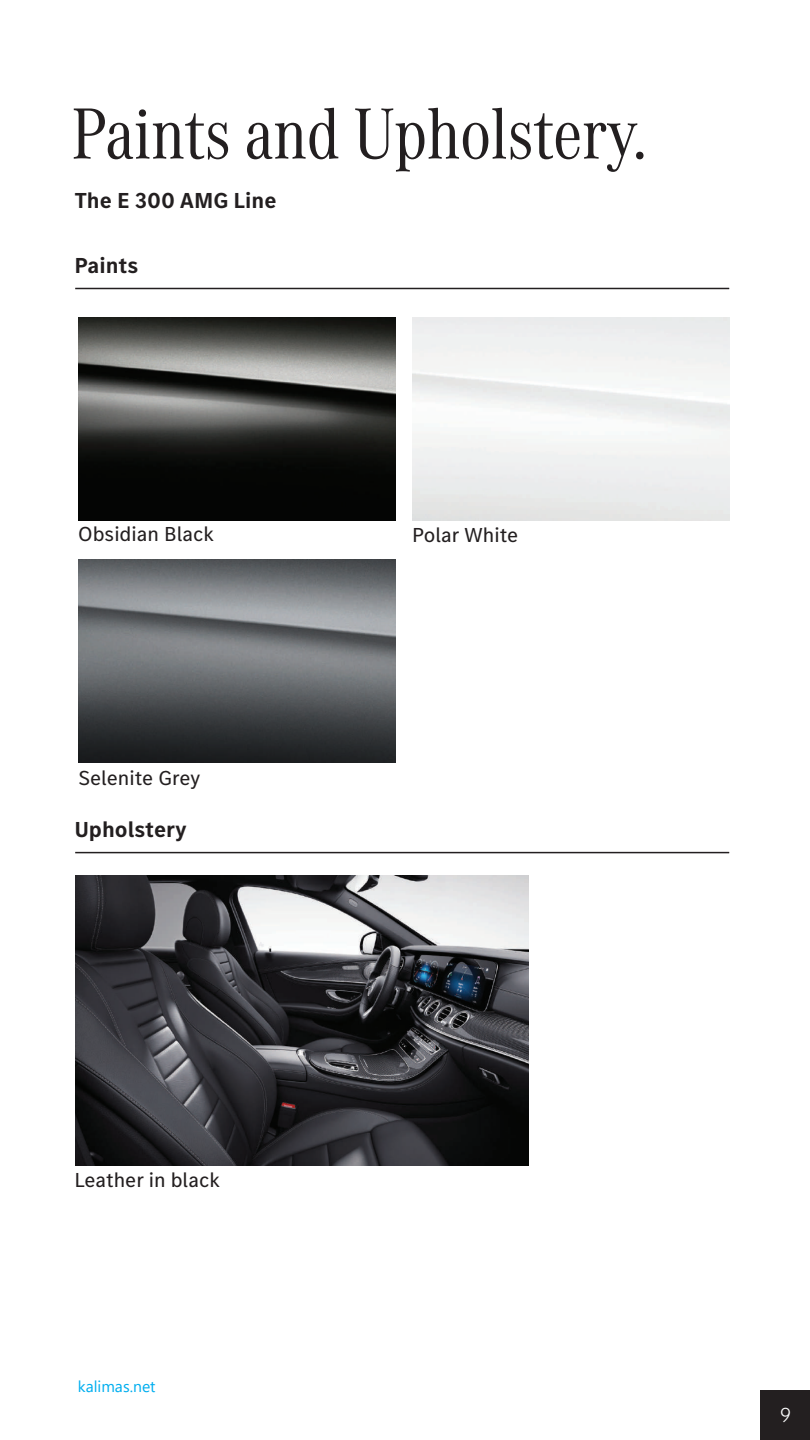
<style>
.page{position:relative;width:810px;height:1440px;background:#fff}
.page>*{position:absolute;margin:0;border:0;box-sizing:border-box;transform-origin:0 0}
.t1{font:75px "MB Corpo A Title Cond";color:#231f20}
.t2{font:700 22.5px "MB Corpo S Text";color:#231f20}
.t3{font:21px "MB Corpo S Text";color:#231f20}
.t4{font:300 21px "MB Corpo S Text";color:#fdfefe}
.t5{font:15.75px "Segoe UI";color:#00aeef}
</style>
<div class="page">
<div style="left:761px;top:1391px;width:49px;height:49px;background:#231f20"></div>
<hr style="left:75px;top:288px;width:654px;height:1px;background:#231f20">
<hr style="left:75px;top:852px;width:654px;height:1px;background:#231f20">
<img style="left:78px;top:317px;width:317px;height:203px">
<img style="left:75px;top:875px;width:454px;height:291px">
<img style="left:78px;top:560px;width:317px;height:203px">
<h1 class="t1" style="left:71px;top:85px;width:577px">Paints and Upholstery.</h1>
<p class="t2" style="left:74px;top:185px;width:204px">The E 300 AMG Line</p>
<p class="t2" style="left:74px;top:250px;width:66px">Paints</p>
<p class="t3" style="left:78px;top:520px;width:137px">Obsidian Black</p>
<p class="t3" style="left:78px;top:764px;width:124px">Selenite Grey</p>
<p class="t2" style="left:74px;top:814px;width:114px">Upholstery</p>
<p class="t3" style="left:74px;top:1167px;width:147px">Leather in black</p>
<p class="t5" style="left:78px;top:1372px;width:79px">kalimas.net</p>
<p class="t3" style="left:412px;top:522px;width:108px">Polar White</p>
<p class="t4" style="left:780px;top:1401px;width:13px">9</p>
</div>
